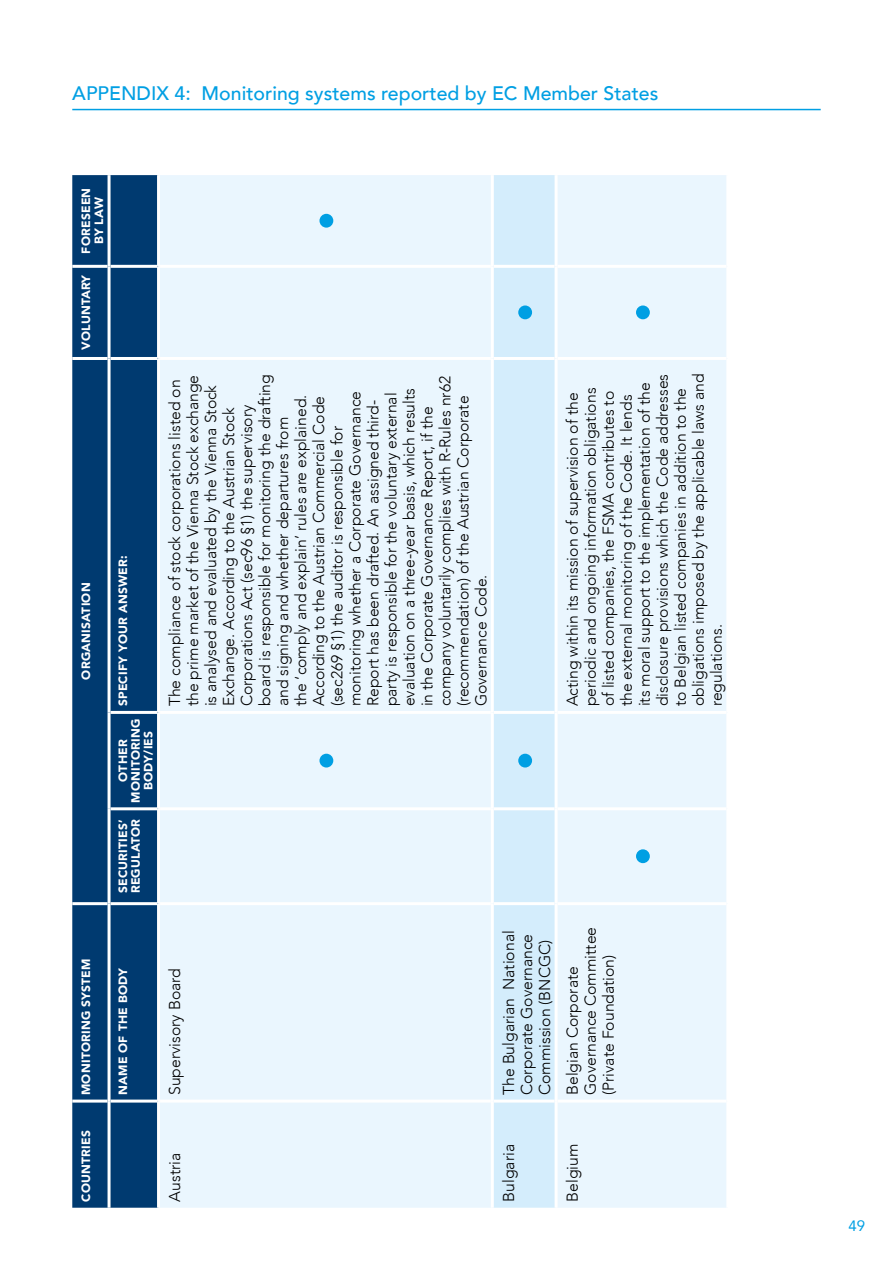
<style>
.page{position:relative;width:893px;height:1263px;background:#fff}
.page>*{position:absolute;margin:0;border:0;box-sizing:border-box;transform-origin:0 0}
.t1{font:500 19.5px "Avenir";color:#009fe3}
.t2{font:300 15.75px/18px "Avenir";color:#000}
.t3{font:15px "Avenir";color:#009fe3}
.t4{font:900 12px/12.8px "Avenir";letter-spacing:.02em;color:#fff;text-align:center}
</style>
<div class="page">
<hr style="left:72px;top:109px;width:749px;height:1px;background:#009fe3">
<div style="left:72px;top:175px;width:85px;height:1033px;background:#003a70"></div>
<div style="left:160px;top:175px;width:566px;height:1033px;background:#eaf6fe"></div>
<div style="left:494px;top:175px;width:61px;height:1033px;background:#d4edfc"></div>
<hr style="left:72px;top:1099px;width:36px;height:3px;background:#fff">
<hr style="left:72px;top:902px;width:36px;height:3px;background:#fff">
<hr style="left:72px;top:357px;width:36px;height:3px;background:#fff">
<hr style="left:72px;top:265px;width:36px;height:3px;background:#fff">
<hr style="left:108px;top:1101px;width:3px;height:107px;background:#fff">
<hr style="left:108px;top:904px;width:3px;height:197px;background:#fff">
<hr style="left:111px;top:1099px;width:46px;height:3px;background:#fff">
<hr style="left:108px;top:809px;width:3px;height:95px;background:#fff">
<hr style="left:111px;top:902px;width:46px;height:3px;background:#fff">
<hr style="left:108px;top:712px;width:3px;height:97px;background:#fff">
<hr style="left:111px;top:807px;width:46px;height:3px;background:#fff">
<hr style="left:108px;top:358px;width:3px;height:354px;background:#fff">
<hr style="left:111px;top:711px;width:46px;height:3px;background:#fff">
<hr style="left:108px;top:266px;width:3px;height:92px;background:#fff">
<hr style="left:111px;top:357px;width:46px;height:3px;background:#fff">
<hr style="left:108px;top:175px;width:3px;height:91px;background:#fff">
<hr style="left:111px;top:265px;width:46px;height:3px;background:#fff">
<hr style="left:160px;top:1099px;width:331px;height:3px;background:#fff">
<hr style="left:160px;top:902px;width:331px;height:3px;background:#fff">
<hr style="left:160px;top:807px;width:331px;height:3px;background:#fff">
<hr style="left:160px;top:711px;width:331px;height:3px;background:#fff">
<hr style="left:160px;top:357px;width:331px;height:3px;background:#fff">
<hr style="left:160px;top:265px;width:331px;height:3px;background:#fff">
<hr style="left:491px;top:1101px;width:3px;height:107px;background:#fff">
<hr style="left:491px;top:904px;width:3px;height:197px;background:#fff">
<hr style="left:494px;top:1099px;width:61px;height:3px;background:#fff">
<hr style="left:491px;top:809px;width:3px;height:95px;background:#fff">
<hr style="left:494px;top:902px;width:61px;height:3px;background:#fff">
<hr style="left:491px;top:712px;width:3px;height:97px;background:#fff">
<hr style="left:494px;top:807px;width:61px;height:3px;background:#fff">
<hr style="left:491px;top:358px;width:3px;height:354px;background:#fff">
<hr style="left:494px;top:711px;width:61px;height:3px;background:#fff">
<hr style="left:491px;top:266px;width:3px;height:92px;background:#fff">
<hr style="left:494px;top:357px;width:61px;height:3px;background:#fff">
<hr style="left:491px;top:175px;width:3px;height:91px;background:#fff">
<hr style="left:494px;top:265px;width:61px;height:3px;background:#fff">
<hr style="left:555px;top:1101px;width:3px;height:107px;background:#fff">
<hr style="left:555px;top:904px;width:3px;height:197px;background:#fff">
<hr style="left:558px;top:1099px;width:168px;height:3px;background:#fff">
<hr style="left:555px;top:809px;width:3px;height:95px;background:#fff">
<hr style="left:558px;top:902px;width:168px;height:3px;background:#fff">
<hr style="left:555px;top:712px;width:3px;height:97px;background:#fff">
<hr style="left:558px;top:807px;width:168px;height:3px;background:#fff">
<hr style="left:555px;top:358px;width:3px;height:354px;background:#fff">
<hr style="left:558px;top:711px;width:168px;height:3px;background:#fff">
<hr style="left:555px;top:266px;width:3px;height:92px;background:#fff">
<hr style="left:558px;top:357px;width:168px;height:3px;background:#fff">
<hr style="left:555px;top:175px;width:3px;height:91px;background:#fff">
<hr style="left:558px;top:265px;width:168px;height:3px;background:#fff">
<svg style="left:81px;top:1130px;width:10px;height:72px"></svg>
<svg style="left:81px;top:958px;width:10px;height:137px"></svg>
<svg style="left:81px;top:583px;width:10px;height:97px"></svg>
<svg style="left:81px;top:274px;width:10px;height:77px"></svg>
<svg style="left:81px;top:188px;width:23px;height:65px"></svg>
<svg style="left:118px;top:967px;width:10px;height:128px"></svg>
<div style="left:118px;top:818px;width:23px;height:76px;background:#003a70"></div>
<div style="left:118px;top:718px;width:36px;height:84px;background:#003a70"></div>
<div style="left:118px;top:555px;width:10px;height:152px;background:#003a70"></div>
<div style="left:319px;top:754px;width:14px;height:13px;background:#009fe3;border-radius:50%"></div>
<div style="left:319px;top:214px;width:14px;height:14px;background:#009fe3;border-radius:50%"></div>
<div style="left:518px;top:754px;width:14px;height:13px;background:#009fe3;border-radius:50%"></div>
<div style="left:518px;top:305px;width:14px;height:14px;background:#009fe3;border-radius:50%"></div>
<div style="left:636px;top:849px;width:14px;height:14px;background:#009fe3;border-radius:50%"></div>
<div style="left:636px;top:305px;width:14px;height:14px;background:#009fe3;border-radius:50%"></div>
<p class="t1" style="left:72px;top:77px;width:588px">APPENDIX 4: Monitoring systems reported by EC Member States</p>
<p class="t4" style="left:79px;top:254px;width:67px;rotate:-90deg">FORESEEN<br>BY LAW</p>
<p class="t4" style="left:79px;top:350px;width:77px;rotate:-90deg">VOLUNTARY</p>
<p class="t4" style="left:79px;top:679px;width:98px;rotate:-90deg">ORGANISATION</p>
<p class="t4" style="left:79px;top:1095px;width:138px;rotate:-90deg">MONITORING SYSTEM</p>
<p class="t4" style="left:79px;top:1202px;width:73px;rotate:-90deg">COUNTRIES</p>
<p class="t4" style="left:116px;top:706px;width:153px;rotate:-90deg">SPECIFY YOUR ANSWER:</p>
<p class="t4" style="left:116px;top:803px;width:86px;rotate:-90deg">OTHER<br>MONITORING<br>BODY/IES</p>
<p class="t4" style="left:116px;top:893px;width:76px;text-align:left;rotate:-90deg">SECURITIES’<br>REGULATOR</p>
<p class="t2" style="left:166px;top:706px;width:334px;rotate:-90deg">The compliance of stock corporations listed on the prime market of the Vienna Stock exchange is analysed and evaluated by the Vienna Stock Exchange. According to the Austrian Stock Corporations Act (sec96 §1) the supervisory board is responsible for monitoring the drafting and signing and whether departures from<br>the ‘comply and explain’ rules are explained.<br>According to the Austrian Commercial Code (sec269 §1) the auditor is responsible for monitoring whether a Corporate Governance Report has been drafted. An assigned third&shy;party is responsible for the voluntary external evaluation on a three-year basis, which results in the Corporate Governance Report, if the company voluntarily complies with R-Rules nr62 (recommendation) of the Austrian Corporate Governance Code.</p>
<p class="t4" style="left:116px;top:1095px;width:129px;rotate:-90deg">NAME OF THE BODY</p>
<p class="t2" style="left:166px;top:1095px;width:128px;rotate:-90deg">Supervisory Board</p>
<p class="t2" style="left:563px;top:706px;width:334px;rotate:-90deg">Acting within its mission of supervision of the periodic and ongoing information obligations of listed companies, the FSMA contributes to the external monitoring of the Code. It lends<br>its moral support to the implementation of the disclosure provisions which the Code addresses to Belgian listed companies in addition to the obligations imposed by the applicable laws and regulations.</p>
<p class="t2" style="left:500px;top:1095px;width:166px;rotate:-90deg">The Bulgarian National<br>Corporate Governance<br>Commission (BNCGC)</p>
<p class="t2" style="left:563px;top:1095px;width:170px;rotate:-90deg">Belgian Corporate<br>Governance Committee (Private Foundation)</p>
<p class="t2" style="left:166px;top:1202px;width:50px;rotate:-90deg">Austria</p>
<p class="t2" style="left:500px;top:1202px;width:59px;rotate:-90deg">Bulgaria</p>
<p class="t2" style="left:563px;top:1202px;width:60px;rotate:-90deg">Belgium</p>
<p class="t3" style="left:848px;top:1213px;width:18px">49</p>
</div>
